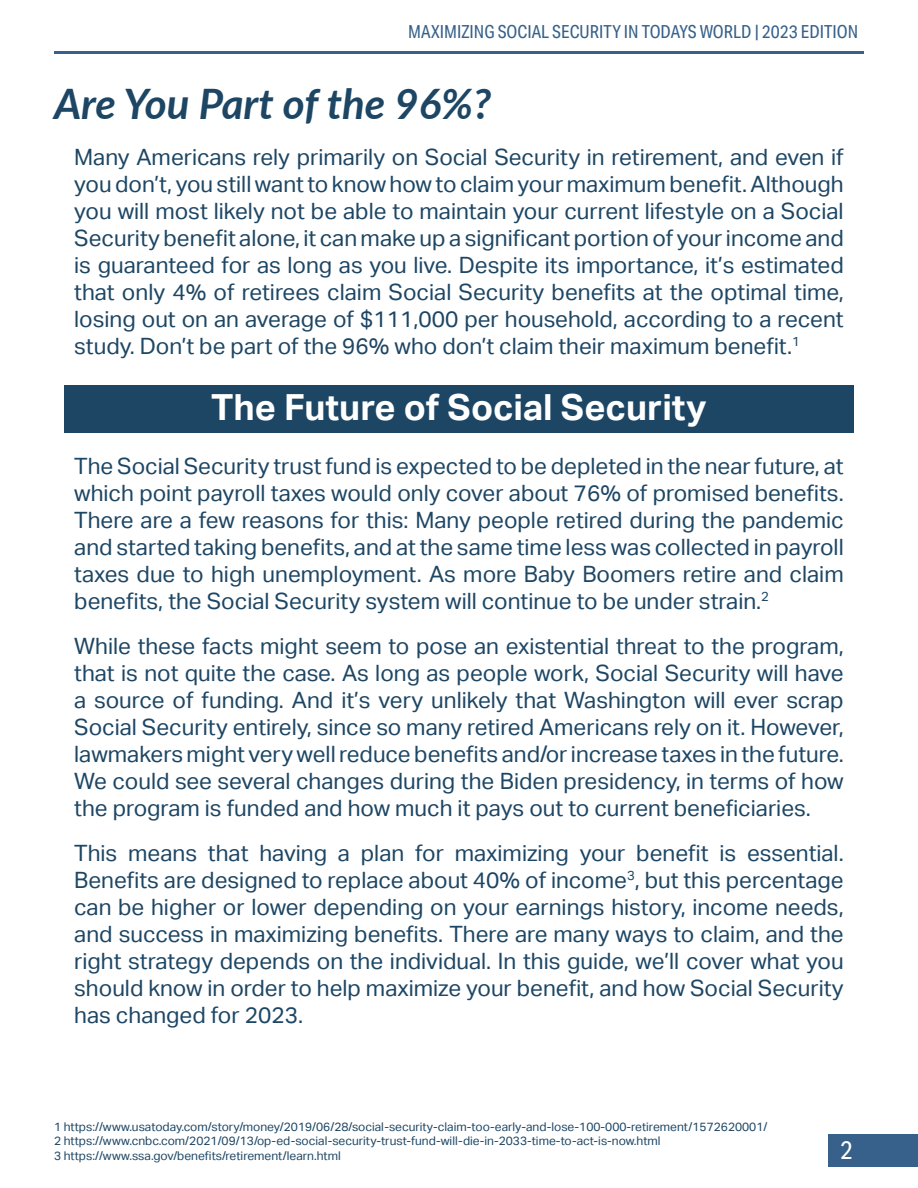
<style>
.page{position:relative;width:918px;height:1188px;background:#fff}
.page>*{position:absolute;margin:0;border:0;box-sizing:border-box;transform-origin:0 0}
.COPY_BLACK{font:italic 700 42px "Lato";color:#1d4664}
.COPY{font:700 36px "Aktiv Grotesk";color:#fff}
.t1{font:25.5px "Aktiv Grotesk Cd";color:#fff}
.COPY-2{font:22.5px/27px "Aktiv Grotesk";color:#1d4664;text-align:justify}
.t2{font:18px "Aktiv Grotesk Cd";color:#37618a}
.t3{font:12px "Aktiv Grotesk";color:#1d4664}
</style>
<div class="page">
<hr style="left:54px;top:51px;width:810px;height:3px;background:#37618a">
<div style="left:828px;top:1134px;width:90px;height:32px;background:#37618a"></div>
<div style="left:64px;top:385px;width:790px;height:48px;background:#1d4664"></div>
<p class="t2" style="left:408px;top:21px;width:451px">MAXIMIZING SOCIAL SECURITY IN TODAYS WORLD | 2023 EDITION</p>
<p class="COPY_BLACK" style="left:54px;top:73px;width:439px">Are You Part of the 96%?</p>
<p class="COPY-2" style="left:74px;top:143px;width:771px">Many Americans rely primarily on Social Security in retirement, and even if you don’t, you still want to know how to claim your maximum benefit. Although you will most likely not be able to maintain your current lifestyle on a Social Security benefit alone, it can make up a significant portion of your income and is guaranteed for as long as you live. Despite its importance, it’s estimated that only 4% of retirees claim Social Security benefits at the optimal time, losing out on an average of $111,000 per household, according to a recent study. Don’t be part of the 96% who don’t claim their maximum benefit.<sup>1</sup></p>
<p class="COPY" style="left:211px;top:386px;width:497px">The Future of Social Security</p>
<p class="COPY-2" style="left:74px;top:452px;width:771px">The Social Security trust fund is expected to be depleted in the near future, at which point payroll taxes would only cover about 76% of promised benefits.<br>There are a few reasons for this: Many people retired during the pandemic and started taking benefits, and at the same time less was collected in payroll taxes due to high unemployment. As more Baby Boomers retire and claim benefits, the Social Security system will continue to be under strain.<sup>2</sup></p>
<p class="COPY-2" style="left:74px;top:632px;width:771px">While these facts might seem to pose an existential threat to the program, that is not quite the case. As long as people work, Social Security will have a source of funding. And it’s very unlikely that Washington will ever scrap Social Security entirely, since so many retired Americans rely on it. However, lawmakers might very well reduce benefits and/or increase taxes in the future.<br>We could see several changes during the Biden presidency, in terms of how the program is funded and how much it pays out to current beneficiaries.</p>
<p class="COPY-2" style="left:74px;top:839px;width:771px">This means that having a plan for maximizing your benefit is essential.<br>Benefits are designed to replace about 40% of income<sup>3</sup>, but this percentage can be higher or lower depending on your earnings history, income needs, and success in maximizing benefits. There are many ways to claim, and the right strategy depends on the individual. In this guide, we’ll cover what you should know in order to help maximize your benefit, and how Social Security has changed for 2023.</p>
<p class="t3" style="left:54px;top:1120px;width:715px">1 https://www.usatoday.com/story/money/2019/06/28/social-security-claim-too-early-and-lose-100-000-retirement/1572620001/</p>
<p class="t3" style="left:54px;top:1134px;width:608px">2 https://www.cnbc.com/2021/09/13/op-ed-social-security-trust-fund-will-die-in-2033-time-to-act-is-now.html</p>
<p class="t3" style="left:54px;top:1149px;width:288px">3 https://www.ssa.gov/benefits/retirement/learn.html</p>
<p class="t1" style="left:840px;top:1135px;width:14px">2</p>
</div>
